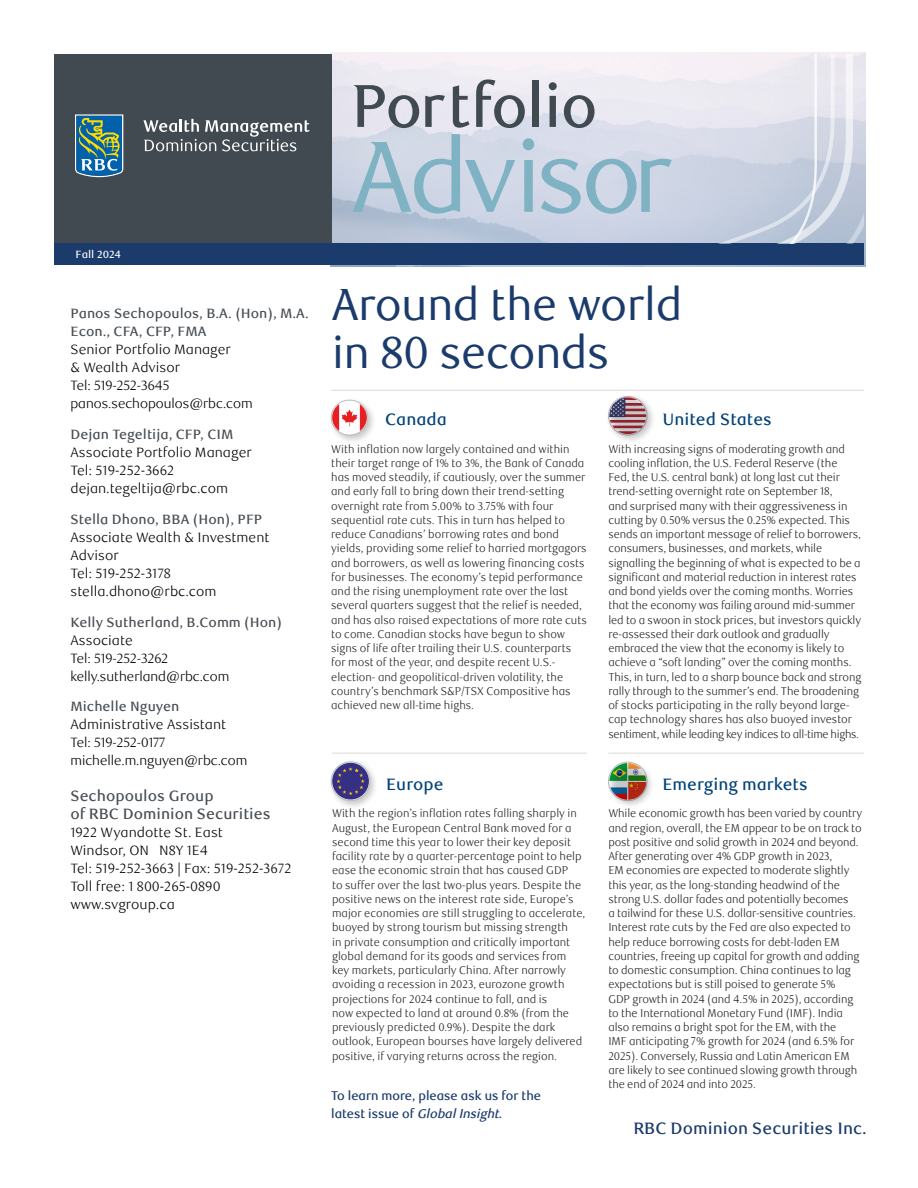
<style>
.page{position:relative;width:918px;height:1188px;background:#fff}
.page>*{position:absolute;margin:0;border:0;box-sizing:border-box;transform-origin:0 0}
.t1{font:101.25px "RBC Display";letter-spacing:-.04em;color:#7fb2c3}
.t2{font:500 60.6px "RBC Display";color:#414a51}
.t3{font:45px/48px "RBC Display";color:#1a3b6b}
.t4{font:500 16.5px "RBC Text";color:#004279}
.t5{font:500 16.5px "RBC Text";color:#1a3b6b}
.t6{font:500 15px/18px "RBC Text";color:#484e54}
.t7{font:300 13.5px/18px "RBC Text";color:#000}
.t8{font:500 13.5px/18px "RBC Text";color:#484e54}
.t9{font:300 13.5px/18px "RBC Display";color:#000}
.t10{font:500 12.75px/18px "RBC Display";color:#1a3b6b}
.t11{font:300 11.25px/14.2px "RBC Text";letter-spacing:-.01em;color:#231f20;scale:.95 1}
.t12{font:500 10.5px "RBC Text";color:#fff}
.s1{font-style:italic}
</style>
<div class="page">
<img style="left:331px;top:52px;width:535px;height:214px">
<div style="left:54px;top:54px;width:277px;height:211px;background:#414a51"></div>
<svg style="left:75px;top:114px;width:48px;height:63px;background:#4e8995"></svg>
<svg style="left:143px;top:119px;width:167px;height:32px"></svg>
<div style="left:54px;top:243px;width:810px;height:22px;background:#1a3b6b"></div>
<svg style="left:853px;top:54px;width:11px;height:189px;background:#ced3e1"></svg>
<svg style="left:433px;top:54px;width:420px;height:189px;background:#d9dce9"></svg>
<div style="left:605px;top:393px;width:51px;height:51px;background:#231f20;opacity:.25"></div>
<div style="left:328px;top:759px;width:51px;height:51px;background:#231f20;opacity:.25"></div>
<div style="left:331px;top:762px;width:39px;height:39px;background:#c0c0c3;border-radius:50%"></div>
<svg style="left:331px;top:762px;width:39px;height:38px"></svg>
<div style="left:331px;top:762px;width:39px;height:39px;border:1px solid #bcbdc0;border-radius:50%"></div>
<div style="left:332px;top:763px;width:37px;height:37px;background:#363085;border-radius:50%"></div>
<svg style="left:337px;top:767px;width:28px;height:28px"></svg>
<div style="left:328px;top:397px;width:49px;height:47px;background:#231f20;opacity:.25"></div>
<div style="left:331px;top:400px;width:37px;height:35px;border:1px solid #bcbdc0;border-radius:50%"></div>
<svg style="left:332px;top:401px;width:35px;height:33px"></svg>
<hr style="left:332px;top:753px;width:255px;height:1px;background:#dbdad8">
<hr style="left:608px;top:753px;width:256px;height:1px;background:#dbdad8">
<hr style="left:331px;top:390px;width:533px;height:1px;background:#dbdad8">
<div style="left:606px;top:760px;width:49px;height:49px;background:#231f20;opacity:.25"></div>
<p class="t12" style="left:76px;top:248px;width:47px">Fall 2024</p>
<p class="t8" style="left:70px;top:305px;width:240px">Panos Sechopoulos, B.A. (Hon), M.A.<br>Econ., CFA, CFP, FMA</p>
<p class="t7" style="left:70px;top:341px;width:162px">Senior Portfolio Manager &amp; Wealth Advisor</p>
<p class="t9" style="left:70px;top:377px;width:184px">Tel: 519-252-3645 panos.sechopoulos@rbc.com</p>
<p class="t8" style="left:70px;top:426px;width:165px">Dejan Tegeltija, CFP, CIM</p>
<p class="t7" style="left:70px;top:444px;width:183px">Associate Portfolio Manager<br>Tel: 519-252-3662 dejan.tegeltija@rbc.com</p>
<p class="t8" style="left:70px;top:511px;width:193px">Stella Dhono, BBA (Hon), PFP</p>
<p class="t7" style="left:70px;top:529px;width:201px">Associate Wealth &amp; Investment<br>Advisor<br>Tel: 519-252-3178 stella.dhono@rbc.com</p>
<p class="t8" style="left:70px;top:613px;width:213px">Kelly Sutherland, B.Comm (Hon)</p>
<p class="t7" style="left:70px;top:631px;width:64px">Associate</p>
<p class="t9" style="left:70px;top:649px;width:160px">Tel: 519-252-3262 kelly.sutherland@rbc.com</p>
<p class="t8" style="left:70px;top:698px;width:110px">Michelle Nguyen</p>
<p class="t7" style="left:70px;top:716px;width:157px">Administrative Assistant</p>
<p class="t9" style="left:70px;top:734px;width:178px">Tel: 519-252-0177 michelle.m.nguyen@rbc.com</p>
<h3 class="t6" style="left:70px;top:788px;width:202px">Sechopoulos Group<br>of RBC Dominion Securities</h3>
<p class="t7" style="left:70px;top:824px;width:223px">1922 Wyandotte St. East<br>Windsor, ON N8Y 1E4<br>Tel: 519-252-3663 | Fax: 519-252-3672<br>Toll free: 1 800-265-0890 www.svgroup.ca</p>
<h2 class="t2" style="left:352px;top:71px;width:246px">Portfolio</h2>
<h1 class="t1" style="left:352px;top:119px;width:321px">Advisor</h1>
<h3 class="t3" style="left:332px;top:281px;width:352px">Around the world in 80 seconds</h3>
<h3 class="t4" style="left:385px;top:409px;width:63px">Canada</h3>
<p class="t11" style="left:331px;top:442px;width:271px">With inflation now largely contained and within their target range of 1% to 3%, the Bank of Canada has moved steadily, if cautiously, over the summer and early fall to bring down their trend-setting overnight rate from 5.00% to 3.75% with four sequential rate cuts. This in turn has helped to reduce Canadians’ borrowing rates and bond yields, providing some relief to harried mortgagors and borrowers, as well as lowering financing costs for businesses. The economy’s tepid performance and the rising unemployment rate over the last several quarters suggest that the relief is needed, and has also raised expectations of more rate cuts to come. Canadian stocks have begun to show signs of life after trailing their U.S. counterparts for most of the year, and despite recent U.S.- election- and geopolitical-driven volatility, the country’s benchmark S&amp;P/TSX Compositive has achieved new all-time highs.</p>
<h3 class="t4" style="left:386px;top:774px;width:59px">Europe</h3>
<p class="t11" style="left:332px;top:807px;width:268px">With the region’s inflation rates falling sharply in August, the European Central Bank moved for a second time this year to lower their key deposit facility rate by a quarter-percentage point to help ease the economic strain that has caused GDP<br>to suffer over the last two-plus years. Despite the positive news on the interest rate side, Europe’s major economies are still struggling to accelerate, buoyed by strong tourism but missing strength<br>in private consumption and critically important global demand for its goods and services from key markets, particularly China. After narrowly avoiding a recession in 2023, eurozone growth projections for 2024 continue to fall, and is<br>now expected to land at around 0.8% (from the previously predicted 0.9%). Despite the dark outlook, European bourses have largely delivered positive, if varying returns across the region.</p>
<p class="t10" style="left:331px;top:1087px;width:211px">To learn more, please ask us for the l a te s t i s s u e o f <span class="s1">GlobalInsight</span>.</p>
<h3 class="t4" style="left:662px;top:409px;width:111px">United States</h3>
<p class="t11" style="left:608px;top:442px;width:268px">With increasing signs of moderating growth and cooling inflation, the U.S. Federal Reserve (the Fed, the U.S. central bank) at long last cut their trend-setting overnight rate on September 18,<br>and surprised many with their aggressiveness in cutting by 0.50% versus the 0.25% expected. This sends an important message of relief to borrowers, consumers, businesses, and markets, while signalling the beginning of what is expected to be a significant and material reduction in interest rates and bond yields over the coming months. Worries that the economy was failing around mid-summer led to a swoon in stock prices, but investors quickly re-assessed their dark outlook and gradually embraced the view that the economy is likely to achieve a “soft landing” over the coming months.<br>This, in turn, led to a sharp bounce back and strong rally through to the summer’s end. The broadening of stocks participating in the rally beyond large&shy;cap technology shares has also buoyed investor sentiment, while leading key indices to all-time highs.</p>
<h3 class="t4" style="left:662px;top:774px;width:147px">Emerging markets</h3>
<p class="t11" style="left:608px;top:807px;width:269px">While economic growth has been varied by country and region, overall, the EM appear to be on track to post positive and solid growth in 2024 and beyond.<br>After generating over 4% GDP growth in 2023,<br>EM economies are expected to moderate slightly this year, as the long-standing headwind of the strong U.S. dollar fades and potentially becomes<br>a tailwind for these U.S. dollar-sensitive countries.<br>Interest rate cuts by the Fed are also expected to help reduce borrowing costs for debt-laden EM countries, freeing up capital for growth and adding to domestic consumption. China continues to lag expectations but is still poised to generate 5%<br>GDP growth in 2024 (and 4.5% in 2025), according to the International Monetary Fund (IMF). India also remains a bright spot for the EM, with the<br>IMF anticipating 7% growth for 2024 (and 6.5% for 2025). Conversely, Russia and Latin American EM are likely to see continued slowing growth through the end of 2024 and into 2025.</p>
<h3 class="t5" style="left:633px;top:1119px;width:235px">RBC Dominion Securities Inc.</h3>
</div>
